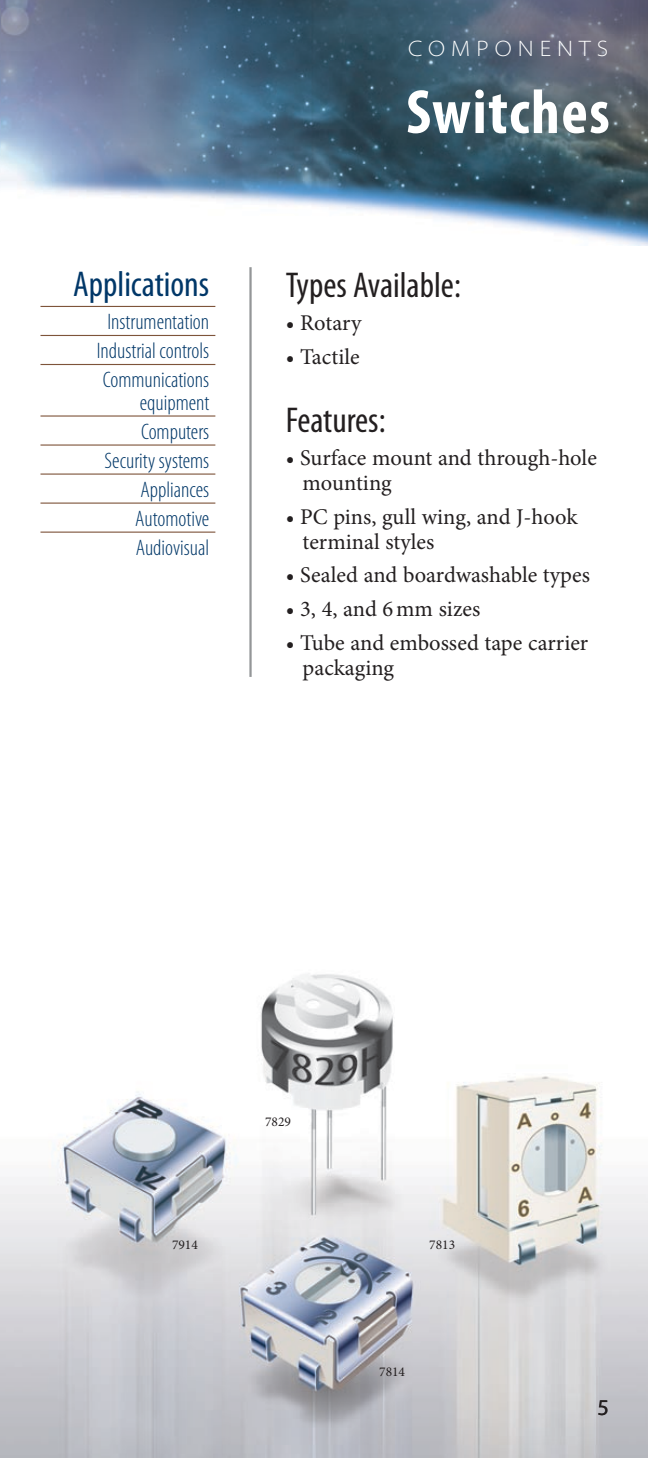
<style>
.page{position:relative;width:648px;height:1458px;background:#fff}
.page>*{position:absolute;margin:0;border:0;box-sizing:border-box;transform-origin:0 0}
.t1{font:700 condensed 63px "Myriad Pro";letter-spacing:.025em;color:#fff}
.t2{font:condensed 36px "Myriad Pro";color:#231f20}
.t3{font:condensed 36px "Myriad Pro";color:#003768}
.t4{font:22.5px/24.8px "Minion Pro";color:#231f20}
.t5{font:300 condensed 22.5px/29px "Myriad Pro";color:#003768;text-align:center}
.t6{font:300 semi-expanded 22.5px "Myriad Pro";letter-spacing:.27em;color:#fff}
.t7{font:22.5px "Myriad Pro";color:#231f20}
.t8{font:13.5px "Minion Pro";color:#231f20}
</style>
<div class="page">
<img style="left:0;top:0;width:648px;height:246px">
<img style="left:0;top:973px;width:648px;height:485px">
<hr style="left:40px;top:306px;width:175px;height:1px;background:#7e543a">
<hr style="left:40px;top:335px;width:175px;height:1px;background:#7e543a">
<hr style="left:40px;top:364px;width:175px;height:1px;background:#7e543a">
<hr style="left:40px;top:415px;width:175px;height:2px;background:#7e543a">
<hr style="left:40px;top:444px;width:175px;height:2px;background:#7e543a">
<hr style="left:40px;top:474px;width:175px;height:1px;background:#7e543a">
<hr style="left:40px;top:503px;width:175px;height:1px;background:#7e543a">
<hr style="left:40px;top:532px;width:175px;height:1px;background:#7e543a">
<hr style="left:249px;top:267px;width:3px;height:410px;background:#949698">
<p class="t6" style="left:408px;top:36px;width:202px">COMPONENTS</p>
<h2 class="t3" style="left:73px;top:263px;width:138px">Applications</h2>
<p class="t5" style="left:97px;top:308px;width:114px">Instrumentation<br>Industrial controls<br>Communications</p>
<p class="t5" style="left:105px;top:389px;width:106px;text-align:right">equipment<br>Computers<br>Security systems<br>Appliances<br>Automotive<br>Audiovisual</p>
<h1 class="t1" style="left:406px;top:73px;width:205px">Switches</h1>
<h2 class="t2" style="left:286px;top:263px;width:177px">Types Available:</h2>
<p class="t4" style="left:286px;top:311px;width:77px">• Rotary</p>
<p class="t4" style="left:286px;top:345px;width:76px">• Tactile</p>
<h2 class="t2" style="left:286px;top:398px;width:101px">Features:</h2>
<p class="t4" style="left:303px;top:446px;width:296px;text-indent:-17px">• Surface mount and through-hole mounting</p>
<p class="t4" style="left:303px;top:504px;width:277px;text-indent:-17px">• PC pins, gull wing, and J-hook terminal styles</p>
<p class="t4" style="left:286px;top:563px;width:306px">• Sealed and boardwashable types</p>
<p class="t4" style="left:286px;top:597px;width:196px">• 3, 4, and 6mm sizes</p>
<p class="t4" style="left:303px;top:630px;width:287px;text-indent:-17px">• Tube and embossed tape carrier packaging</p>
<p class="t8" style="left:265px;top:1112px;width:27px">7829</p>
<p class="t8" style="left:172px;top:1236px;width:27px">7914</p>
<p class="t8" style="left:429px;top:1236px;width:27px">7813</p>
<p class="t8" style="left:379px;top:1363px;width:27px">7814</p>
<p class="t7" style="left:597px;top:1394px;width:13px">5</p>
</div>
